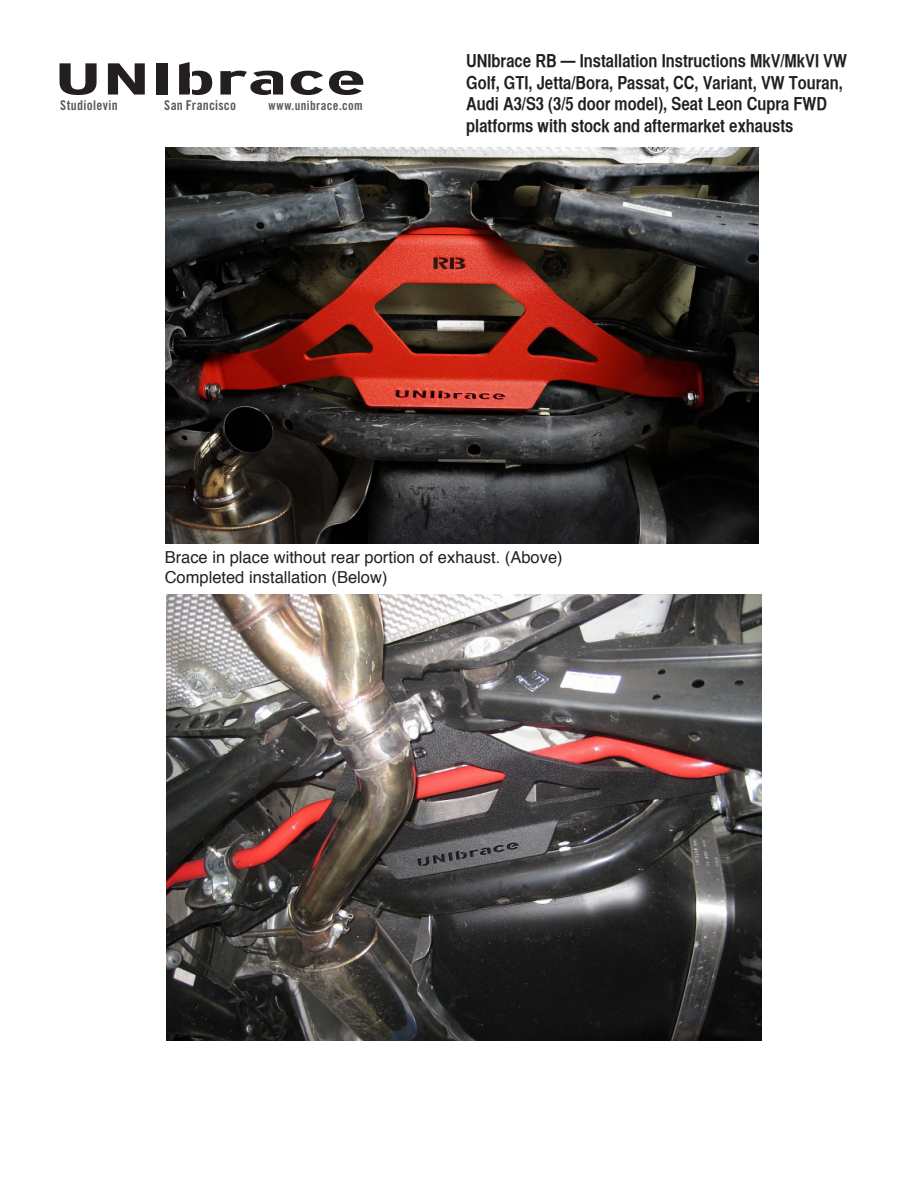
<style>
.page{position:relative;width:918px;height:1188px;background:#fff}
.page>*{position:absolute;margin:0;border:0;box-sizing:border-box;transform-origin:0 0}
.t1{font:700 condensed 44.55px "Interstate";color:#231f20;scale:2 1}
.t2{font:18px/21.6px "Helvetica CY Bold";color:#231f20}
.t3{font:16.5px "Helvetica";color:#231f20}
.t4{font:13.5px "Trade Gothic Bold Cond Twenty";letter-spacing:.025em;color:#57585a}
.t5{font:12.9px "Trade Gothic Bold Cond Twenty";letter-spacing:.025em;color:#57585a}
</style>
<div class="page">
<img style="left:165px;top:147px;width:594px;height:396px">
<img style="left:166px;top:594px;width:596px;height:446px">
<p class="t1" style="left:54px;top:54px;width:158px">UNIbrace</p>
<p class="t4" style="left:60px;top:97px;width:59px">Studiolevin</p>
<p class="t4" style="left:164px;top:97px;width:73px">San Francisco</p>
<p class="t5" style="left:268px;top:97px;width:96px">www.unibrace.com</p>
<p class="t2" style="left:466px;top:50px;width:382px">UNIbrace RB — Installation Instructions MkV/MkVI VW Golf, GTI, Jetta/Bora, Passat, CC, Variant, VW Touran, Audi A3/S3 (3/5 door model), Seat Leon Cupra FWD platforms with stock and aftermarket exhausts</p>
<p class="t3" style="left:165px;top:545px;width:400px">Brace in place without rear portion of exhaust. (Above)</p>
<p class="t3" style="left:165px;top:564px;width:224px">Completed installation (Below)</p>
</div>
